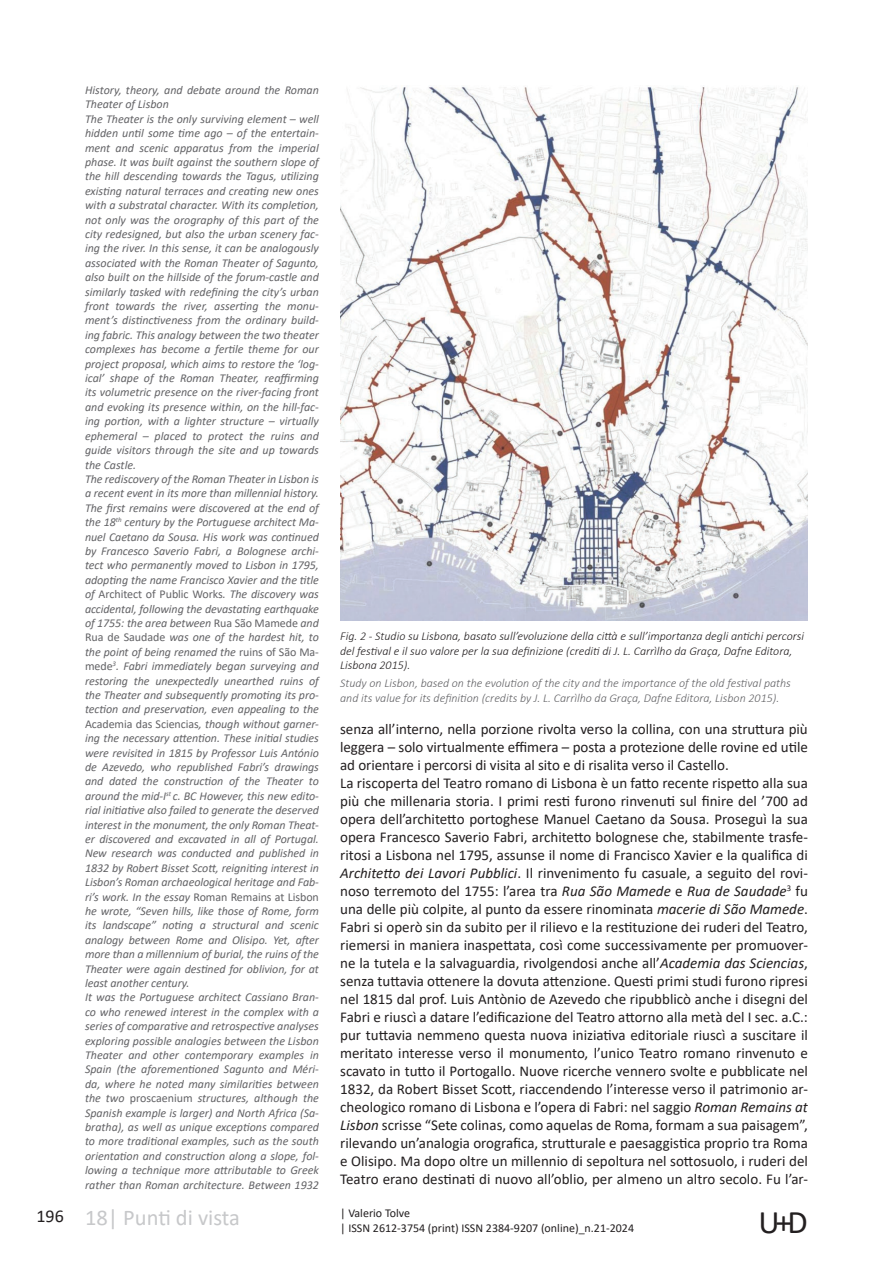
<style>
.page{position:relative;width:893px;height:1263px;background:#fff}
.page>*{position:absolute;margin:0;border:0;box-sizing:border-box;transform-origin:0 0}
.t1{font:33px "Calibri";color:#231f20}
.t2{font:22.5px "Calibri";color:#c7c8ca}
.t3{font:18px "Calibri";color:#231f20}
.t4{font:15px/18px "Calibri";color:#231f20}
.t5{font:italic 12px/14.4px "Calibri";letter-spacing:-.005em;color:#636366}
.t6{font:italic 300 12px/14.4px "Calibri";color:#231f20}
.t7{font:italic 300 12px/14.4px "Calibri";color:#636366}
.t8{font:12px "Calibri";color:#231f20}
.s1{font-style:normal}
.s2{font-style:italic}
</style>
<div class="page">
<img style="left:340px;top:85px;width:468px;height:536px">
<p class="t5" style="left:85px;top:82px;width:235px">History, theory, and debate around the Roman Theater of Lisbon<br>The Theater is the only surviving element – well hidden until some time ago – of the entertain&shy;ment and scenic apparatus from the imperial phase. It was built against the southern slope of the hill descending towards the Tagus, utilizing existing natural terraces and creating new ones with a substratal character. With its completion, not only was the orography of this part of the city redesigned, but also the urban scenery fac&shy;ing the river. In this sense, it can be analogously associated with the Roman Theater of Sagunto, also built on the hillside of the forum-castle and similarly tasked with redefining the city’s urban front towards the river, asserting the monu&shy;ment’s distinctiveness from the ordinary build&shy;ing fabric. This analogy between the two theater complexes has become a fertile theme for our project proposal, which aims to restore the ‘log&shy;ical’ shape of the Roman Theater, reaffirming its volumetric presence on the river-facing front and evoking its presence within, on the hill-fac&shy;ing portion, with a lighter structure – virtually ephemeral – placed to protect the ruins and guide visitors through the site and up towards the Castle.<br>The rediscovery of the Roman Theater in Lisbon is a recent event in its more than millennial history.<br>The first remains were discovered at the end of the 18<sup>th</sup> century by the Portuguese architect Ma&shy;nuel Caetano da Sousa. His work was continued by Francesco Saverio Fabri, a Bolognese archi&shy;tect who permanently moved to Lisbon in 1795, adopting the name Francisco Xavier and the title of <span class="s1">Architect of Public Works</span>. The discovery was accidental, following the devastating earthquake of 1755: the area between <span class="s1">Rua São Mamede</span> and <span class="s1">Rua de Saudade</span> was one of the hardest hit, to the point of being renamed the <span class="s1">ruins of São Ma&shy;mede</span><sup>3</sup>. Fabri immediately began surveying and restoring the unexpectedly unearthed ruins of the Theater and subsequently promoting its pro&shy;tection and preservation, even appealing to the <span class="s1">Academia das Sciencias</span>, though without garner&shy;ing the necessary attention. These initial studies were revisited in 1815 by Professor Luis António de Azevedo, who republished Fabri’s drawings and dated the construction of the Theater to around the mid-I<sup>st</sup> c. BC However, this new edito&shy;rial initiative also failed to generate the deserved interest in the monument, the only Roman Theat&shy;er discovered and excavated in all of Portugal.<br>New research was conducted and published in 1832 by Robert Bisset Scott, reigniting interest in Lisbon’s Roman archaeological heritage and Fab&shy;ri’s work. In the essay <span class="s1">Roman Remains at Lisbon </span>he wrote, “Seven hills, like those of Rome, form its landscape” noting a structural and scenic analogy between Rome and Olisipo. Yet, after more than a millennium of burial, the ruins of the Theater were again destined for oblivion, for at least another century.<br>It was the Portuguese architect Cassiano Bran&shy;co who renewed interest in the complex with a series of comparative and retrospective analyses exploring possible analogies between the Lisbon Theater and other contemporary examples in Spain (the aforementioned Sagunto and Méri&shy;da, where he noted many similarities between the two <span class="s1">proscaenium</span> structures, although the Spanish example is larger) and North Africa (Sa&shy;bratha), as well as unique exceptions compared to more traditional examples, such as the south orientation and construction along a slope, fol&shy;lowing a technique more attributable to Greek rather than Roman architecture. Between 1932</p>
<p class="t6" style="left:340px;top:629px;width:465px">Fig. 2 - Studio su Lisbona, basato sull’evoluzione della città e sull’importanza degli antichi percorsi del festival e il suo valore per la sua definizione (crediti di J. L. Carrìlho da Graça, Dafne Editora,<br>Lisbona 2015).</p>
<p class="t7" style="left:340px;top:676px;width:452px">Study on Lisbon, based on the evolution of the city and the importance of the old festival paths and its value for its definition (credits by J. L. Carrìlho da Graça, Dafne Editora, Lisbon 2015).</p>
<p class="t4" style="left:340px;top:720px;width:469px">senza all’interno, nella porzione rivolta verso la collina, con una struttura più leggera – solo virtualmente effimera – posta a protezione delle rovine ed utile ad orientare i percorsi di visita al sito e di risalita verso il Castello.<br>La riscoperta del Teatro romano di Lisbona è un fatto recente rispetto alla sua più che millenaria storia. I primi resti furono rinvenuti sul finire del ’700 ad opera dell’architetto portoghese Manuel Caetano da Sousa. Proseguì la sua opera Francesco Saverio Fabri, architetto bolognese che, stabilmente trasfe&shy;ritosi a Lisbona nel 1795, assunse il nome di Francisco Xavier e la qualifica di <span class="s2">Architetto dei Lavori Pubblici</span>. Il rinvenimento fu casuale, a seguito del rovi&shy;noso terremoto del 1755: l’area tra <span class="s2">Rua São Mamede</span> e <span class="s2">Rua de Saudade</span><sup>3</sup> fu una delle più colpite, al punto da essere rinominata <span class="s2">macerie di São Mamede</span>.<br>Fabri si operò sin da subito per il rilievo e la restituzione dei ruderi del Teatro, riemersi in maniera inaspettata, così come successivamente per promuover&shy;ne la tutela e la salvaguardia, rivolgendosi anche all’<span class="s2">Academia das Sciencias</span>, senza tuttavia ottenere la dovuta attenzione. Questi primi studi furono ripresi nel 1815 dal prof. Luis Antònio de Azevedo che ripubblicò anche i disegni del Fabri e riuscì a datare l’edificazione del Teatro attorno alla metà del I sec. a.C.: pur tuttavia nemmeno questa nuova iniziativa editoriale riuscì a suscitare il meritato interesse verso il monumento, l’unico Teatro romano rinvenuto e scavato in tutto il Portogallo. Nuove ricerche vennero svolte e pubblicate nel 1832, da Robert Bisset Scott, riaccendendo l’interesse verso il patrimonio ar&shy;cheologico romano di Lisbona e l’opera di Fabri: nel saggio <span class="s2">Roman Remains at Lisbon</span> scrisse “Sete colinas, como aquelas de Roma, formam a sua paisagem”, rilevando un’analogia orografica, strutturale e paesaggistica proprio tra Roma e Olisipo. Ma dopo oltre un millennio di sepoltura nel sottosuolo, i ruderi del Teatro erano destinati di nuovo all’oblio, per almeno un altro secolo. Fu l’ar-</p>
<h3 class="t3" style="left:36px;top:1203px;width:29px">196</h3>
<p class="t8" style="left:340px;top:1205px;width:71px">| Valerio Tolve</p>
<h2 class="t2" style="left:85px;top:1202px;width:156px">18| Punti di vista</h2>
<p class="t8" style="left:340px;top:1219px;width:295px">| ISSN 2612-3754 (print) ISSN 2384-9207 (online)_n.21-2024</p>
<h1 class="t1" style="left:759px;top:1199px;width:51px">U+D</h1>
</div>
